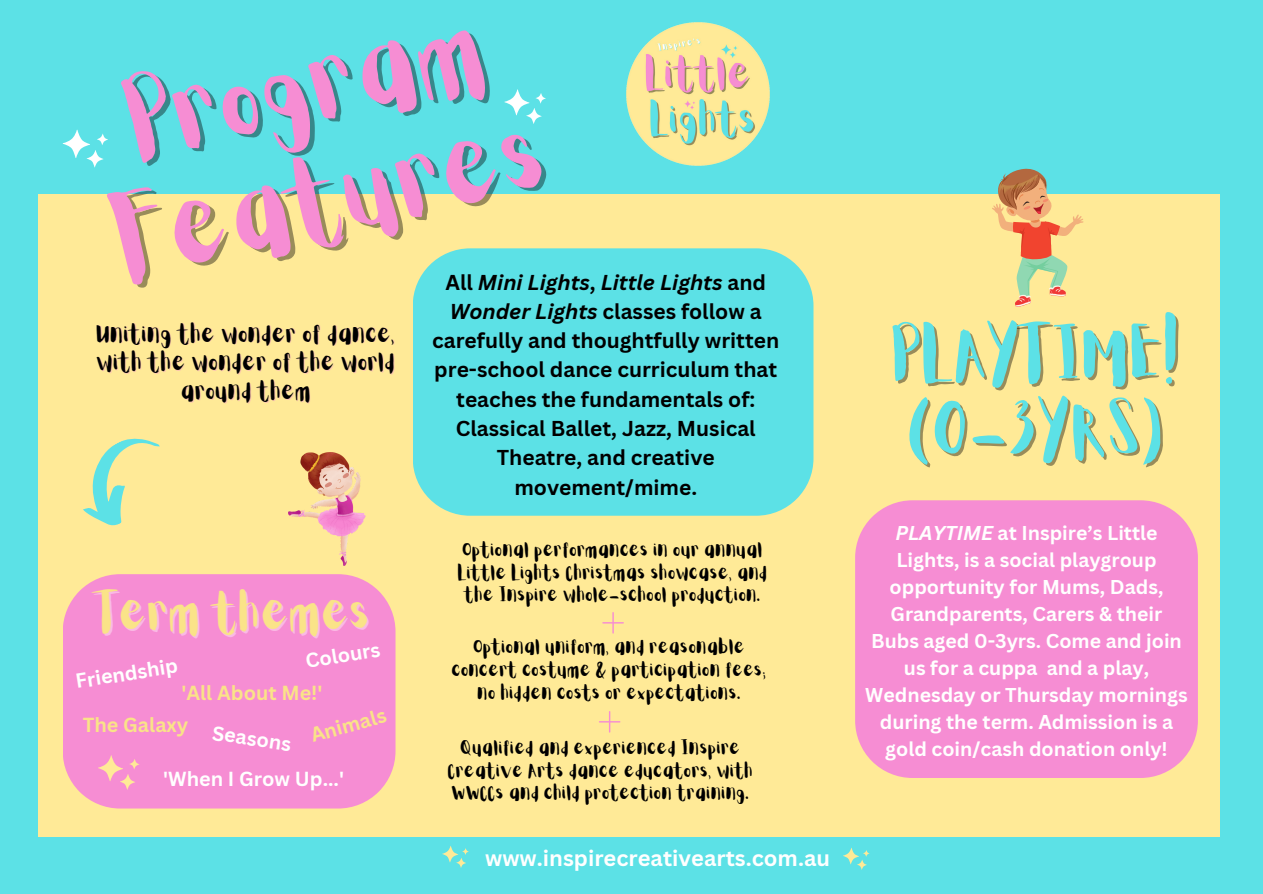
<style>
.page{position:relative;width:1263px;height:894px;background:#fff}
.page>*{position:absolute;margin:0;border:0;box-sizing:border-box;transform-origin:0 0}
.t1{font:91.05px/114.6px "Aloja Extended";color:#f68dd3;text-align:center}
.t2{font:59.55px/75.3px "Aloja Extended";color:#5ce1e6}
.t3{font:42.3px "Aloja Extended";color:#fae388}
.t4{font:700 21.9px "Canva Sans";color:#fff}
.t5{font:700 21px/29.2px "Canva Sans";color:#000;text-align:center}
.t6{font:20.85px/29px "Aloja Extended";color:#000;text-align:center}
.t7{font:700 19.8px "Canva Sans";color:#fff}
.t8{font:700 19.8px "Canva Sans";color:#fae388}
.t9{font:700 19.5px/27px "Canva Sans";color:#fff;text-align:center}
.t10{font:16.5px/22.5px "Aloja Extended";color:#000;text-align:center}
.s1{font-style:italic}
</style>
<div class="page">
<div style="left:0;top:0;width:1263px;height:893px;background:#5ce1e6"></div>
<div style="left:38px;top:194px;width:1181px;height:642px;background:#ffea97"></div>
<svg style="left:63px;top:130px;width:45px;height:37px"></svg>
<svg style="left:504px;top:89px;width:42px;height:35px"></svg>
<div style="left:855px;top:500px;width:343px;height:277px;background:#f68dd3"></div>
<svg style="left:83px;top:438px;width:77px;height:88px"></svg>
<div style="left:413px;top:248px;width:400px;height:267px;background:#5ce1e6;border-radius:57px"></div>
<img style="left:626px;top:22px;width:144px;height:144px">
<img style="left:288px;top:452px;width:78px;height:114px">
<svg style="left:442px;top:846px;width:27px;height:21px"></svg>
<svg style="left:843px;top:847px;width:26px;height:22px"></svg>
<div style="left:63px;top:574px;width:332px;height:234px;background:#f68dd3"></div>
<svg style="left:98px;top:755px;width:41px;height:34px"></svg>
<svg style="left:602px;top:612px;width:22px;height:21px"></svg>
<svg style="left:599px;top:711px;width:21px;height:21px"></svg>
<svg style="left:992px;top:168px;width:92px;height:139px"></svg>
<p class="t1" style="left:82px;top:82px;width:443px;rotate:-12deg">Program<br>Features</p>
<p class="t5" style="left:432px;top:267px;width:349px">All <span class="s1">Mini Lights</span>, <span class="s1">Little Lights</span> and<br><span class="s1">Wonder Lights</span> classes follow a carefully and thoughtfully written pre-school dance curriculum that teaches the fundamentals of:<br>Classical Ballet, Jazz, Musical<br>Theatre, and creative movement/mime.</p>
<p class="t6" style="left:97px;top:320px;width:301px">Uniting the wonder of dance,</p>
<p class="t6" style="left:97px;top:349px;width:301px">with the wonder of the world around them</p>
<p class="t3" style="left:98px;top:593px;width:276px">Term themes</p>
<p class="t7" style="left:303px;top:647px;width:77px;rotate:-9deg">Colours</p>
<p class="t7" style="left:74px;top:667px;width:105px;rotate:-9deg">Friendship</p>
<p class="t8" style="left:181px;top:678px;width:143px">'All About Me!'</p>
<p class="t8" style="left:83px;top:710px;width:107px">The Galaxy</p>
<p class="t8" style="left:307px;top:722px;width:79px;rotate:-16deg">Animals</p>
<p class="t7" style="left:215px;top:718px;width:81px;rotate:9deg">Seasons</p>
<p class="t7" style="left:163px;top:764px;width:182px">'When I Grow Up...'</p>
<p class="t10" style="left:458px;top:539px;width:311px">Optional performances in our annual<br>Little Lights Christmas showcase, and the Inspire whole-school production.</p>
<p class="t10" style="left:452px;top:636px;width:317px">Optional uniform, and reasonable concert costume &amp; participation fees; no hidden costs or expectations.</p>
<p class="t10" style="left:448px;top:737px;width:307px">Qualified and experienced Inspire<br>Creative Arts dance educators, with<br>WWCCs and child protection training.</p>
<p class="t4" style="left:485px;top:841px;width:346px">www.inspirecreativearts.com.au</p>
<p class="t2" style="left:892px;top:321px;width:292px">PLAYTIME! (0-3YRS)</p>
<p class="t9" style="left:865px;top:518px;width:324px"><span class="s1">PLAYTIME</span> at Inspire’s Little<br>Lights, is a social playgroup opportunity for Mums, Dads,<br>Grandparents, Carers &amp; their<br>Bubs aged 0-3yrs. Come and join us for a cuppa and a play,<br>Wednesday or Thursday mornings during the term. Admission is a gold coin/cash donation only!</p>
</div>
